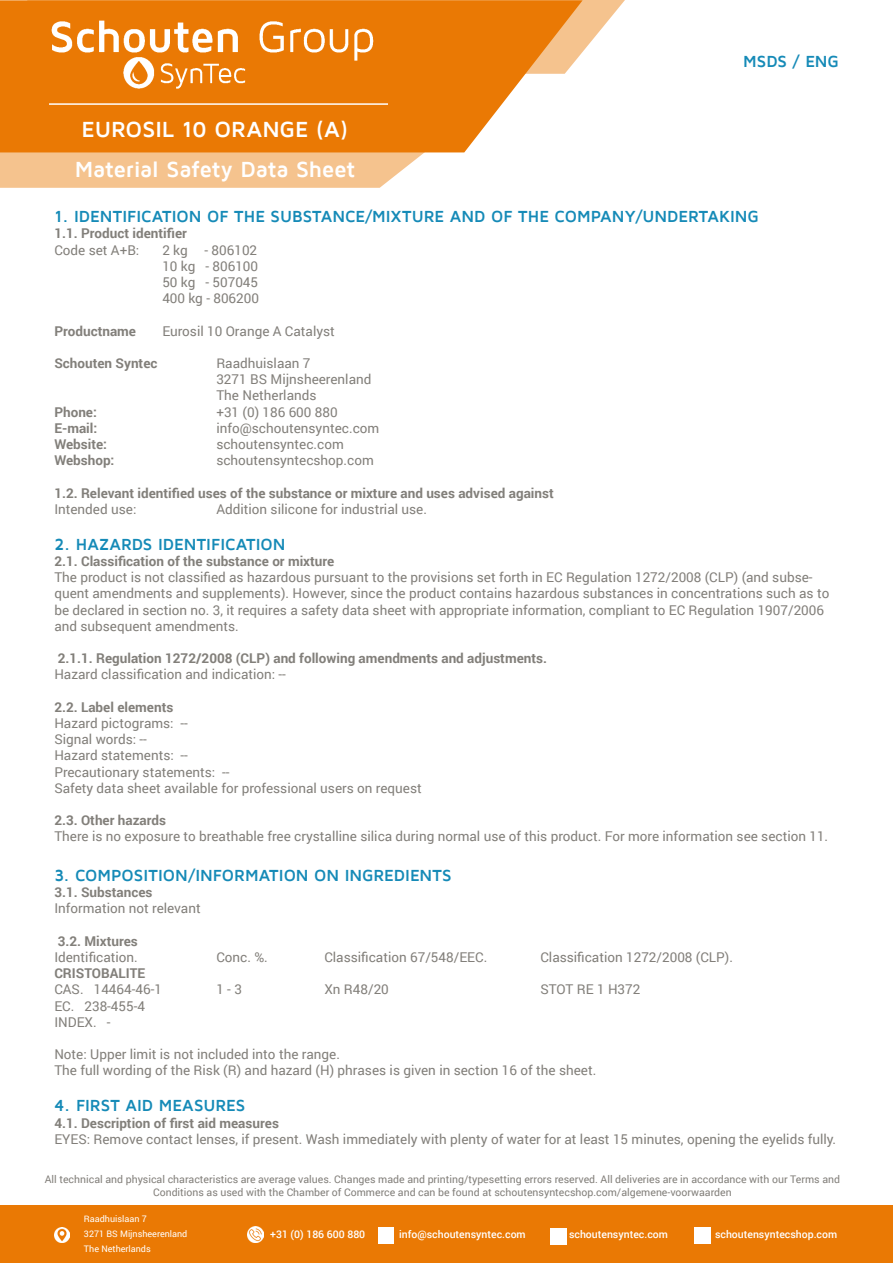
<style>
.page{position:relative;width:893px;height:1263px;background:#fff}
.page>*{position:absolute;margin:0;border:0;box-sizing:border-box;transform-origin:0 0}
.t1{font:700 22.5px/40.5px "Maven Pro";letter-spacing:-.01em;color:#fff;text-align:center}
.TDS_-_Koptekst_Synte{font:700 16.5px "Maven Pro";letter-spacing:-.005em;color:#158ab7}
.TDS_-_Tekst__grijs{font:13.5px/16.2px "Roboto";color:#827f7a}
.TDS_-_Tekst__grijs-2{font:700 13.5px/16.2px "Roboto";color:#827f7a}
.TDS_-_Koptekst_Synte-2{font:700 13.5px "Roboto";color:#827f7a}
.TDS_-_Koptekst_Synte-3{font:13.5px "Roboto";color:#827f7a}
.t2{font:10.5px/12.6px "Roboto";color:#827f7a;text-align:center}
.t3{font:500 10.5px "Roboto";color:#fff}
.t4{font:9px/15px "Roboto";color:#fff}
.s1{font-weight:700}
.s2{font-weight:400}
</style>
<div class="page">
<svg style="left:0;top:152px;width:428px;height:36px;background:#f5c593"></svg>
<svg style="left:583px;top:0;width:42px;height:51px"></svg>
<svg style="left:0;top:0;width:583px;height:152px;background:#ec8a24"></svg>
<div style="left:0;top:1205px;width:892px;height:58px;background:#ea7904"></div>
<img style="left:49px;top:15px;width:327px;height:73px">
<hr style="left:49px;top:103px;width:339px;height:2px;background:#fff">
<img style="left:248px;top:1226px;width:15px;height:16px">
<img style="left:54px;top:1227px;width:16px;height:16px">
<img style="left:378px;top:1227px;width:16px;height:9px">
<svg style="left:378px;top:1236px;width:16px;height:7px"></svg>
<img style="left:551px;top:1228px;width:15px;height:12px">
<svg style="left:551px;top:1240px;width:15px;height:4px"></svg>
<img style="left:694px;top:1227px;width:16px;height:12px">
<svg style="left:694px;top:1239px;width:16px;height:4px"></svg>
<h1 class="t1" style="left:75px;top:109px;width:282px">EUROSIL 10 ORANGE (A)<br>Material Safety Data Sheet</h1>
<p class="TDS_-_Koptekst_Synte" style="left:743px;top:53px;width:97px">MSDS / ENG</p>
<p class="TDS_-_Koptekst_Synte" style="left:54px;top:208px;width:706px">1. IDENTIFICATION OF THE SUBSTANCE/MIXTURE AND OF THE COMPANY/UNDERTAKING</p>
<p class="TDS_-_Tekst__grijs-2" style="left:54px;top:225px;width:134px">1.1. Product identifier</p>
<p class="TDS_-_Tekst__grijs" style="left:54px;top:241px;width:87px">Code set A+B:</p>
<p class="TDS_-_Tekst__grijs" style="left:162px;top:241px;width:96px">2 kg - 806102</p>
<p class="TDS_-_Tekst__grijs" style="left:162px;top:257px;width:97px">10 kg - 806100</p>
<p class="TDS_-_Tekst__grijs" style="left:162px;top:274px;width:97px">50 kg - 507045</p>
<p class="TDS_-_Tekst__grijs" style="left:162px;top:290px;width:98px">400 kg - 806200</p>
<p class="TDS_-_Tekst__grijs-2" style="left:54px;top:322px;width:83px">Productname</p>
<p class="TDS_-_Tekst__grijs" style="left:162px;top:322px;width:174px">Eurosil 10 Orange A Catalyst</p>
<p class="TDS_-_Tekst__grijs-2" style="left:54px;top:355px;width:105px">Schouten Syntec</p>
<p class="TDS_-_Tekst__grijs" style="left:216px;top:355px;width:96px">Raadhuislaan 7</p>
<p class="TDS_-_Tekst__grijs" style="left:216px;top:371px;width:157px">3271 BS Mijnsheerenland</p>
<p class="TDS_-_Tekst__grijs" style="left:216px;top:387px;width:102px">The Netherlands</p>
<p class="TDS_-_Tekst__grijs-2" style="left:54px;top:403px;width:44px">Phone:</p>
<p class="TDS_-_Tekst__grijs" style="left:216px;top:403px;width:123px">+31 (0) 186 600 880</p>
<p class="TDS_-_Tekst__grijs-2" style="left:54px;top:419px;width:44px">E-mail:</p>
<p class="TDS_-_Tekst__grijs" style="left:216px;top:419px;width:164px">info@schoutensyntec.com</p>
<p class="TDS_-_Tekst__grijs-2" style="left:54px;top:436px;width:54px">Website:</p>
<p class="TDS_-_Tekst__grijs" style="left:216px;top:436px;width:129px">schoutensyntec.com</p>
<p class="TDS_-_Tekst__grijs-2" style="left:54px;top:452px;width:62px">Webshop:</p>
<p class="TDS_-_Tekst__grijs" style="left:216px;top:452px;width:159px">schoutensyntecshop.com</p>
<p class="TDS_-_Tekst__grijs-2" style="left:54px;top:484px;width:501px">1.2. Relevant identified uses of the substance or mixture and uses advised against</p>
<p class="TDS_-_Tekst__grijs" style="left:54px;top:500px;width:84px">Intended use:</p>
<p class="TDS_-_Tekst__grijs" style="left:216px;top:500px;width:212px">Addition silicone for industrial use.</p>
<p class="TDS_-_Koptekst_Synte" style="left:54px;top:535px;width:233px">2. HAZARDS IDENTIFICATION</p>
<p class="TDS_-_Tekst__grijs" style="left:54px;top:553px;width:776px"><span class="s1">2.1. Classification of the substance or mixture<br></span>The product is not classified as hazardous pursuant to the provisions set forth in EC Regulation 1272/2008 (CLP) (and subse&shy;quent amendments and supplements). However, since the product contains hazardous substances in concentrations such as to be declared in section no. 3, it requires a safety data sheet with appropriate information, compliant to EC Regulation 1907/2006 and subsequent amendments.</p>
<p class="TDS_-_Tekst__grijs-2" style="left:54px;top:650px;width:494px">2.1.1. Regulation 1272/2008 (CLP) and following amendments and adjustments.<br><span class="s2">Hazard classification and indication: --</span></p>
<p class="TDS_-_Tekst__grijs-2" style="left:54px;top:698px;width:120px">2.2. Label elements</p>
<p class="TDS_-_Tekst__grijs" style="left:54px;top:715px;width:135px">Hazard pictograms: --</p>
<p class="TDS_-_Tekst__grijs" style="left:54px;top:731px;width:94px">Signal words: --</p>
<p class="TDS_-_Tekst__grijs" style="left:54px;top:747px;width:135px">Hazard statements: --</p>
<p class="TDS_-_Tekst__grijs" style="left:54px;top:763px;width:177px">Precautionary statements: --</p>
<p class="TDS_-_Tekst__grijs" style="left:54px;top:779px;width:369px">Safety data sheet available for professional users on request</p>
<p class="TDS_-_Tekst__grijs-2" style="left:54px;top:812px;width:113px">2.3. Other hazards</p>
<p class="TDS_-_Tekst__grijs" style="left:54px;top:828px;width:775px">There is no exposure to breathable free crystalline silica during normal use of this product. For more information see section 11.</p>
<p class="TDS_-_Koptekst_Synte" style="left:54px;top:867px;width:399px">3. COMPOSITION/INFORMATION ON INGREDIENTS</p>
<p class="TDS_-_Koptekst_Synte-2" style="left:54px;top:883px;width:100px">3.1. Substances</p>
<p class="TDS_-_Koptekst_Synte-3" style="left:54px;top:899px;width:148px">Information not relevant</p>
<p class="TDS_-_Koptekst_Synte-2" style="left:58px;top:931px;width:82px">3.2. Mixtures</p>
<p class="TDS_-_Tekst__grijs" style="left:54px;top:949px;width:85px">Identification.</p>
<p class="TDS_-_Tekst__grijs" style="left:216px;top:949px;width:53px">Conc. %.</p>
<p class="TDS_-_Tekst__grijs" style="left:324px;top:949px;width:164px">Classification 67/548/EEC.</p>
<p class="TDS_-_Tekst__grijs" style="left:540px;top:949px;width:194px">Classification 1272/2008 (CLP).</p>
<p class="TDS_-_Tekst__grijs-2" style="left:54px;top:965px;width:92px">CRISTOBALITE</p>
<p class="TDS_-_Tekst__grijs" style="left:54px;top:981px;width:109px">CAS. 14464-46-1</p>
<p class="TDS_-_Tekst__grijs" style="left:216px;top:981px;width:27px">1 - 3</p>
<p class="TDS_-_Tekst__grijs" style="left:324px;top:981px;width:66px">Xn R48/20</p>
<p class="TDS_-_Tekst__grijs" style="left:540px;top:981px;width:102px">STOT RE 1 H372</p>
<p class="TDS_-_Tekst__grijs" style="left:54px;top:997px;width:92px">EC. 238-455-4<br>INDEX. -</p>
<p class="TDS_-_Tekst__grijs" style="left:54px;top:1046px;width:543px">Note: Upper limit is not included into the range.<br>The full wording of the Risk (R) and hazard (H) phrases is given in section 16 of the sheet.</p>
<p class="TDS_-_Koptekst_Synte" style="left:54px;top:1097px;width:193px">4. FIRST AID MEASURES</p>
<p class="TDS_-_Tekst__grijs-2" style="left:54px;top:1114px;width:226px">4.1. Description of first aid measures</p>
<p class="TDS_-_Tekst__grijs" style="left:54px;top:1130px;width:783px">EYES: Remove contact lenses, if present. Wash immediately with plenty of water for at least 15 minutes, opening the eyelids fully.</p>
<p class="t2" style="left:45px;top:1173px;width:797px">All technical and physical characteristics are average values. Changes made and printing/typesetting errors reserved. All deliveries are in accordance with our Terms and<br>Conditions as used with the Chamber of Commerce and can be found at schoutensyntecshop.com/algemene-voorwaarden</p>
<p class="t4" style="left:84px;top:1210px;width:105px">Raadhuislaan 7<br>3271 BS Mijnsheerenland<br>The Netherlands</p>
<p class="t3" style="left:270px;top:1227px;width:97px">+31 (0) 186 600 880</p>
<p class="t3" style="left:399px;top:1227px;width:128px">info@schoutensyntec.com</p>
<p class="t3" style="left:569px;top:1227px;width:100px">schoutensyntec.com</p>
<p class="t3" style="left:715px;top:1227px;width:124px">schoutensyntecshop.com</p>
</div>
